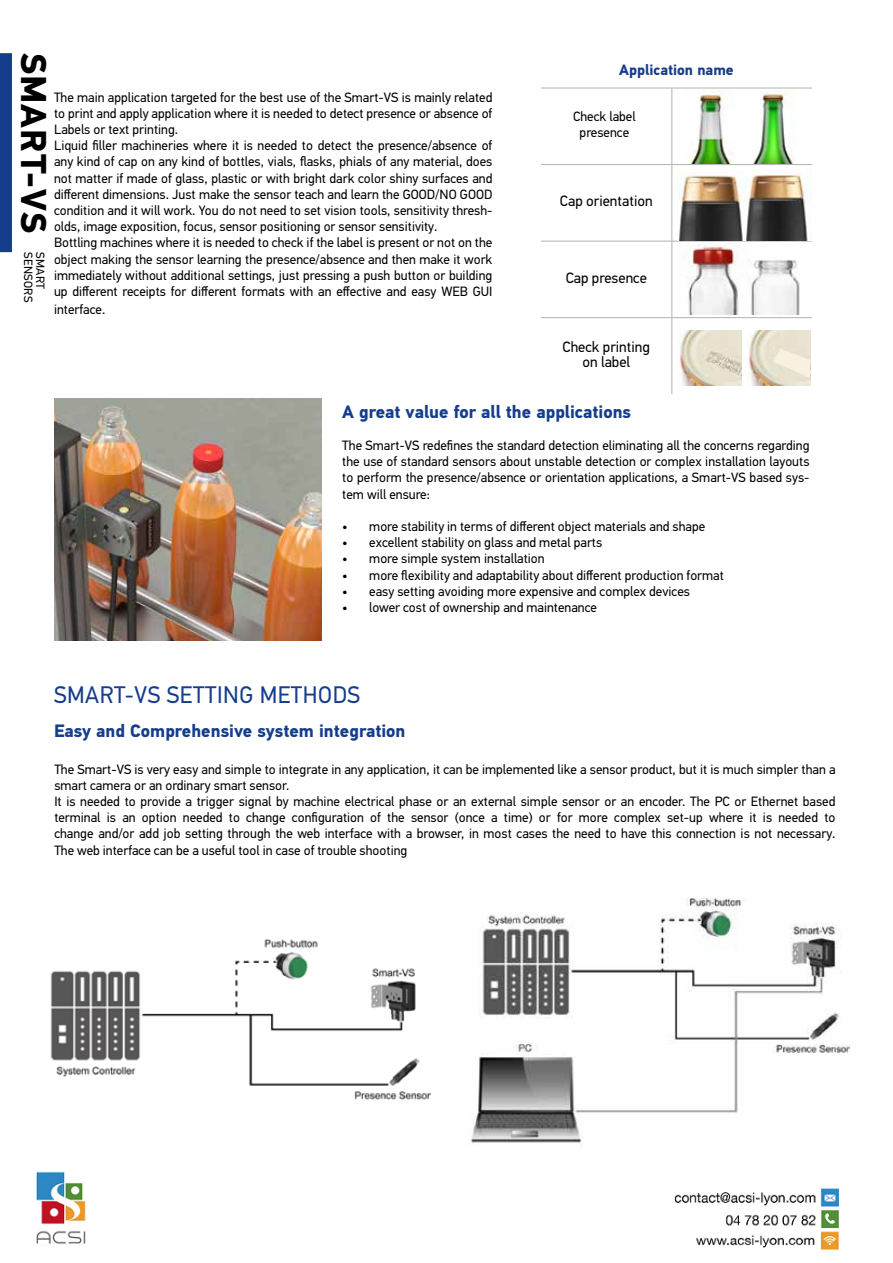
<style>
.page{position:relative;width:893px;height:1263px;background:#fff}
.page>*{position:absolute;margin:0;border:0;box-sizing:border-box;transform-origin:0 0}
.t1{font:700 36px "PF Din Text Pro";letter-spacing:.025em;color:#000}
.t2{font:24px "PF Din Text Pro";letter-spacing:.025em;color:#153d8c}
.t3{font:700 18px "PF Din Text Pro";color:#153d8c}
.t4{font:15px/15px "PF Din Text Pro";color:#000;text-align:center}
.t5{font:700 15px "PF Din Text Pro";color:#153d8c}
.t6{font:13.5px/16.2px "PF Din Text Pro";color:#000}
.t7{font:12px "PF Din Text Pro";letter-spacing:.02em;color:#000}
</style>
<div class="page">
<svg style="left:541px;top:89px;width:271px;height:305px"></svg>
<hr style="left:672px;top:88px;width:1px;height:76px;background:#b3b2b2">
<hr style="left:541px;top:164px;width:131px;height:1px;background:#b3b2b2">
<hr style="left:672px;top:164px;width:140px;height:1px;background:#b3b2b2">
<hr style="left:672px;top:165px;width:1px;height:76px;background:#b3b2b2">
<hr style="left:672px;top:241px;width:1px;height:76px;background:#b3b2b2">
<hr style="left:672px;top:318px;width:1px;height:76px;background:#b3b2b2">
<hr style="left:541px;top:88px;width:131px;height:1px;background:#b3b2b2">
<hr style="left:672px;top:88px;width:140px;height:1px;background:#b3b2b2">
<hr style="left:541px;top:241px;width:131px;height:1px;background:#b3b2b2">
<hr style="left:672px;top:241px;width:140px;height:1px;background:#b3b2b2">
<hr style="left:541px;top:317px;width:131px;height:1px;background:#b3b2b2">
<hr style="left:672px;top:317px;width:140px;height:1px;background:#b3b2b2">
<img style="left:684px;top:90px;width:61px;height:74px">
<img style="left:745px;top:90px;width:54px;height:74px">
<img style="left:678px;top:170px;width:133px;height:70px">
<img style="left:680px;top:244px;width:123px;height:70px">
<img style="left:678px;top:331px;width:63px;height:54px">
<img style="left:747px;top:331px;width:63px;height:54px">
<svg style="left:773px;top:349px;width:37px;height:30px"></svg>
<img style="left:54px;top:399px;width:268px;height:241px">
<img style="left:53px;top:939px;width:377px;height:161px">
<img style="left:470px;top:897px;width:379px;height:246px">
<svg style="left:0;top:53px;width:53px;height:1007px"></svg>
<img style="left:36px;top:1171px;width:803px;height:79px">
<h1 class="t1" style="left:55px;top:53px;width:181px;rotate:90deg">SMART-VS</h1>
<p class="t7" style="left:35px;top:252px;width:51px;rotate:90deg">SENSORS</p>
<p class="t7" style="left:47px;top:252px;width:38px;rotate:90deg">SMART</p>
<p class="t6" style="left:54px;top:89px;width:440px">The main application targeted for the best use of the Smart-VS is mainly related to print and apply application where it is needed to detect presence or absence of Labels or text printing.<br>Liquid filler machineries where it is needed to detect the presence/absence of any kind of cap on any kind of bottles, vials, flasks, phials of any material, does not matter if made of glass, plastic or with bright dark color shiny surfaces and different dimensions. Just make the sensor teach and learn the GOOD/NO GOOD condition and it will work. You do not need to set vision tools, sensitivity thresh&shy;olds, image exposition, focus, sensor positioning or sensor sensitivity.<br>Bottling machines where it is needed to check if the label is present or not on the object making the sensor learning the presence/absence and then make it work immediately without additional settings, just pressing a push button or building up different receipts for different formats with an effective and easy WEB GUI</p>
<p class="t6" style="left:54px;top:301px;width:53px">interface.</p>
<p class="t5" style="left:619px;top:60px;width:116px">Application name</p>
<p class="t6" style="left:573px;top:109px;width:64px;text-align:center">Check label presence</p>
<p class="t4" style="left:560px;top:194px;width:94px">Cap orientation</p>
<p class="t4" style="left:566px;top:270px;width:83px">Cap presence</p>
<p class="t4" style="left:563px;top:339px;width:89px">Check printing on label</p>
<h3 class="t3" style="left:342px;top:400px;width:290px">A great value for all the applications</h3>
<p class="t6" style="left:342px;top:437px;width:469px;text-align:justify">The Smart-VS redefines the standard detection eliminating all the concerns regarding the use of standard sensors about unstable detection or complex installation layouts to perform the presence/absence or orientation applications, a Smart-VS based sys&shy;tem will ensure:</p>
<p class="t6" style="left:342px;top:518px;width:364px">• more stability in terms of different object materials and shape</p>
<p class="t6" style="left:342px;top:535px;width:261px">• excellent stability on glass and metal parts</p>
<p class="t6" style="left:342px;top:551px;width:204px">• more simple system installation</p>
<p class="t6" style="left:342px;top:567px;width:383px">• more flexibility and adaptability about different production format</p>
<p class="t6" style="left:342px;top:583px;width:349px">• easy setting avoiding more expensive and complex devices</p>
<p class="t6" style="left:342px;top:600px;width:256px">• lower cost of ownership and maintenance</p>
<h2 class="t2" style="left:54px;top:680px;width:308px">SMART-VS SETTING METHODS</h2>
<h3 class="t3" style="left:54px;top:720px;width:353px">Easy and Comprehensive system integration</h3>
<p class="t6" style="left:54px;top:761px;width:783px">The Smart-VS is very easy and simple to integrate in any application, it can be implemented like a sensor product, but it is much simpler than a smart camera or an ordinary smart sensor.<br>It is needed to provide a trigger signal by machine electrical phase or an external simple sensor or an encoder. The PC or Ethernet based terminal is an option needed to change configuration of the sensor (once a time) or for more complex set-up where it is needed to change and/or add job setting through the web interface with a browser, in most cases the need to have this connection is not necessary.<br>The web interface can be a useful tool in case of trouble shooting</p>
</div>
